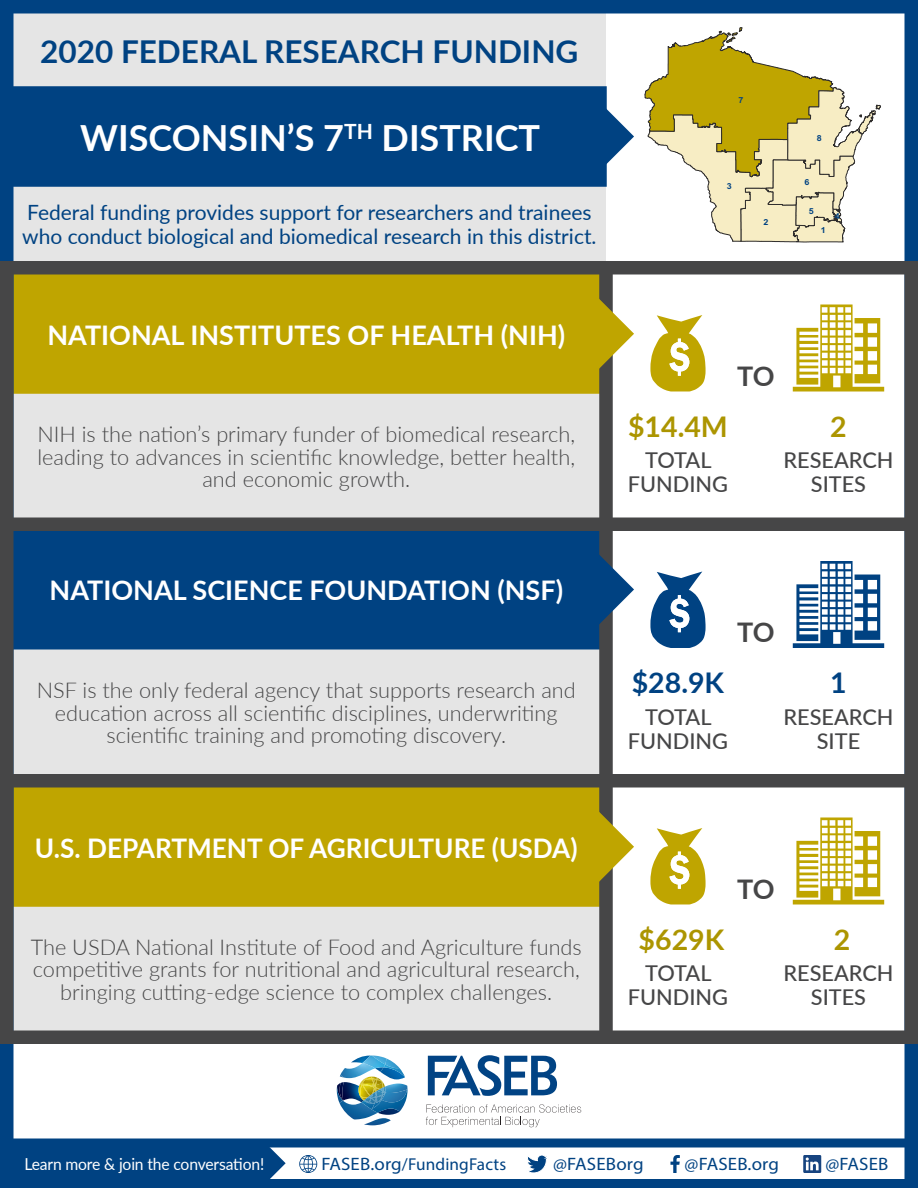
<style>
.page{position:relative;width:918px;height:1188px;background:#fff}
.page>*{position:absolute;margin:0;border:0;box-sizing:border-box;transform-origin:0 0}
.District{font:700 36px "Lato";color:#fff}
.Top_Heading{font:700 31.5px "Lato";color:#004282}
.Amounts_3_gold{font:700 28.5px "Lato";color:#ac9500}
.Amounts_3_blue{font:700 28.5px "Lato";color:#004282}
.Funder_3_4{font:700 27px "Lato";color:#fff}
.To{font:700 27px "Lato";color:#464647}
.Funder_description_3{font:300 21.75px/22.5px "Lato";color:#464647;text-align:center}
.Funds_Sites_3{font:500 21.75px/24px "Lato";color:#464647;text-align:center}
.Lower_Heading{font:21px/24px "Lato";color:#004282}
.t1{font:18px "Myriad Pro";letter-spacing:.01em;color:#004282;scale:1.05 1}
.t2{font:17.25px "Myriad Pro";letter-spacing:.01em;color:#004282}
.t3{font:16.5px "Lato";letter-spacing:-.01em;color:#fff;scale:.95 1}
.t4{font:700 8.25px "Arial";color:#004282;scale:1.08 1}
.s1{font-size:18px}
</style>
<div class="page">
<svg style="left:266px;top:1148px;width:20px;height:30px"></svg>
<div style="left:0;top:1143px;width:266px;height:41px;background:#004282"></div>
<div style="left:0;top:1138px;width:918px;height:50px;border:9px solid #004282"></div>
<svg style="left:299px;top:1155px;width:18px;height:18px"></svg>
<svg style="left:527px;top:1155px;width:20px;height:18px"></svg>
<svg style="left:670px;top:1155px;width:10px;height:18px"></svg>
<svg style="left:803px;top:1155px;width:18px;height:18px"></svg>
<svg style="left:426px;top:1104px;width:155px;height:23px"></svg>
<svg style="left:428px;top:1055px;width:129px;height:41px"></svg>
<img style="left:337px;top:1056px;width:71px;height:69px">
<div style="left:13px;top:186px;width:593px;height:76px;background:#e5e5e5"></div>
<div style="left:13px;top:13px;width:593px;height:75px;background:#e5e5e5"></div>
<div style="left:13px;top:905px;width:587px;height:126px;background:#e5e5e5"></div>
<div style="left:13px;top:649px;width:587px;height:126px;background:#e5e5e5"></div>
<div style="left:13px;top:393px;width:587px;height:126px;background:#e5e5e5"></div>
<div style="left:14px;top:788px;width:585px;height:118px;background:#bfa500"></div>
<div style="left:13px;top:787px;width:587px;height:120px;border:2px solid #bfa500"></div>
<div style="left:14px;top:530px;width:585px;height:119px;background:#004282"></div>
<div style="left:13px;top:530px;width:587px;height:120px;border:2px solid #004282"></div>
<div style="left:14px;top:274px;width:585px;height:119px;background:#bfa500"></div>
<div style="left:13px;top:274px;width:587px;height:120px;border:2px solid #bfa500"></div>
<div style="left:599px;top:263px;width:14px;height:774px;background:#464647"></div>
<svg style="left:597px;top:547px;width:37px;height:85px"></svg>
<svg style="left:597px;top:291px;width:37px;height:85px"></svg>
<div style="left:0;top:0;width:14px;height:1188px;background:#004282"></div>
<div style="left:904px;top:0;width:14px;height:1188px;background:#004282"></div>
<div style="left:0;top:1030px;width:918px;height:14px;background:#464647"></div>
<div style="left:0;top:518px;width:918px;height:13px;background:#464647"></div>
<div style="left:0;top:774px;width:918px;height:14px;background:#464647"></div>
<div style="left:904px;top:261px;width:14px;height:783px;background:#464647"></div>
<svg style="left:650px;top:828px;width:56px;height:76px"></svg>
<svg style="left:793px;top:818px;width:91px;height:87px"></svg>
<svg style="left:607px;top:109px;width:27px;height:55px"></svg>
<div style="left:0;top:0;width:918px;height:14px;background:#004282"></div>
<div style="left:0;top:261px;width:14px;height:783px;background:#464647"></div>
<svg style="left:597px;top:804px;width:37px;height:85px"></svg>
<svg style="left:650px;top:572px;width:56px;height:76px"></svg>
<svg style="left:793px;top:561px;width:91px;height:87px"></svg>
<svg style="left:650px;top:315px;width:56px;height:77px"></svg>
<svg style="left:793px;top:305px;width:91px;height:87px"></svg>
<div style="left:14px;top:87px;width:592px;height:99px;background:#004282"></div>
<div style="left:13px;top:86px;width:594px;height:101px;border:2px solid #004282"></div>
<div style="left:0;top:261px;width:918px;height:13px;background:#464647"></div>
<svg style="left:645px;top:27px;width:236px;height:215px"></svg>
<p class="Top_Heading" style="left:40px;top:28px;width:540px">2020 FEDERAL RESEARCH FUNDING</p>
<p class="District" style="left:80px;top:111px;width:461px">WISCONSIN’S 7<sup>TH</sup> DISTRICT</p>
<p class="Lower_Heading" style="left:22px;top:200px;width:576px">Federal funding provides support for researchers and trainees who conduct biological and biomedical research in this district.</p>
<p class="Funder_3_4" style="left:47px;top:315px;width:519px">NATIONAL INSTITUTES OF HEALTH (NIH)</p>
<p class="Funder_description_3" style="left:37px;top:422px;width:539px">NIH is the nation’s primary funder of biomedical research, leading to advances in scientific knowledge, better health, and economic growth.</p>
<p class="t4" style="left:738px;top:95px;width:6px">7</p>
<p class="t4" style="left:727px;top:181px;width:6px">3</p>
<p class="t4" style="left:763px;top:217px;width:6px">2</p>
<p class="t4" style="left:817px;top:132px;width:6px">8</p>
<p class="t4" style="left:804px;top:177px;width:6px">6</p>
<p class="t4" style="left:809px;top:205px;width:6px">5</p>
<p class="t4" style="left:821px;top:225px;width:6px">1</p>
<p class="t4" style="left:835px;top:211px;width:6px">4</p>
<p class="To" style="left:737px;top:356px;width:39px">TO</p>
<p class="Amounts_3_gold" style="left:628px;top:405px;width:101px">$14.4M</p>
<p class="Amounts_3_gold" style="left:830px;top:405px;width:18px">2</p>
<p class="Funds_Sites_3" style="left:628px;top:447px;width:102px">TOTAL<br>FUNDING</p>
<p class="Funds_Sites_3" style="left:783px;top:447px;width:112px">RESEARCH<br>SITES</p>
<p class="Funder_3_4" style="left:50px;top:571px;width:515px">NATIONAL SCIENCE FOUNDATION (NSF)</p>
<p class="Funder_description_3" style="left:37px;top:678px;width:541px">NSF is the only federal agency that supports research and education across all scientific disciplines, underwriting scientific training and promoting discovery.</p>
<p class="To" style="left:737px;top:612px;width:39px">TO</p>
<p class="Amounts_3_blue" style="left:632px;top:662px;width:94px">$28.9K</p>
<p class="Amounts_3_blue" style="left:830px;top:662px;width:18px">1</p>
<p class="Funds_Sites_3" style="left:628px;top:704px;width:102px">TOTAL<br>FUNDING</p>
<p class="Funds_Sites_3" style="left:783px;top:704px;width:112px">RESEARCH<br>SITE</p>
<p class="Funder_3_4" style="left:35px;top:828px;width:544px">U.S. DEPARTMENT OF AGRICULTURE (USDA)</p>
<p class="Funder_description_3" style="left:31px;top:935px;width:553px">The USDA National Institute of Food and Agriculture funds competitive grants for nutritional and agricultural research, bringing cutting-edge science to complex challenges.</p>
<p class="To" style="left:737px;top:869px;width:39px">TO</p>
<p class="Amounts_3_gold" style="left:639px;top:918px;width:87px">$629K</p>
<p class="Amounts_3_gold" style="left:834px;top:918px;width:18px">2</p>
<p class="Funds_Sites_3" style="left:628px;top:960px;width:102px">TOTAL<br>FUNDING</p>
<p class="Funds_Sites_3" style="left:783px;top:960px;width:112px">RESEARCH<br>SITES</p>
<p class="t3" style="left:24px;top:1152px;width:254px">Learn more &amp; join the conversation!</p>
<p class="t2" style="left:321px;top:1154px;width:186px"><span class="s1">FASEB.org</span>/FundingFacts</p>
<p class="t1" style="left:553px;top:1153px;width:88px">@FASEBorg</p>
<p class="t1" style="left:685px;top:1153px;width:91px">@FASEB.org</p>
<p class="t1" style="left:826px;top:1153px;width:62px">@FASEB</p>
</div>
